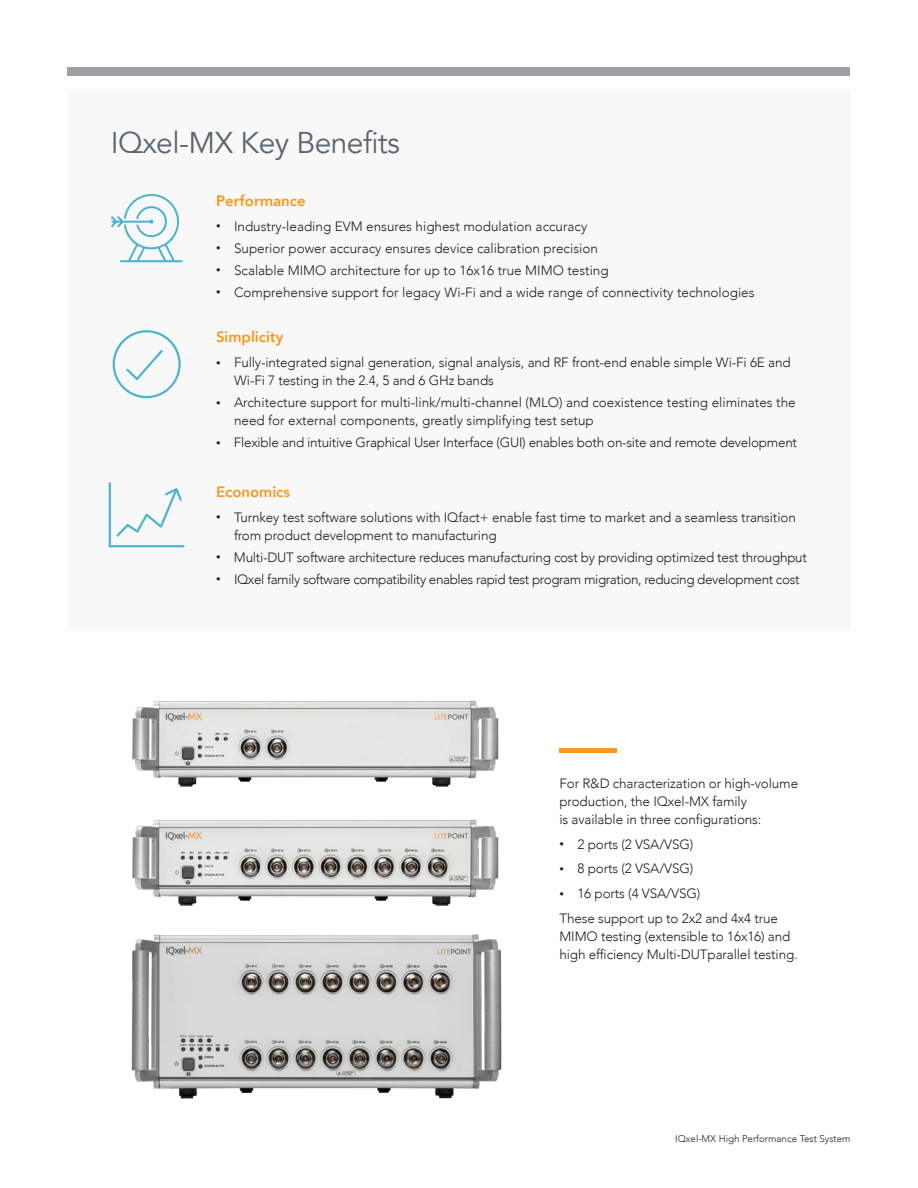
<style>
.page{position:relative;width:918px;height:1188px;background:#fff}
.page>*{position:absolute;margin:0;border:0;box-sizing:border-box;transform-origin:0 0}
.Subhead_1{font:30px "Avenir";letter-spacing:-.02em;color:#5c666f}
.Subhead_1-2{font:800 15px "Avenir";color:#f7971d}
.Body_1{font:300 13.5px/18px "Avenir";letter-spacing:-.01em;color:#231f20}
.Body_1-2{font:300 13.5px "Avenir";letter-spacing:-.03em;color:#231f20}
.Folio{font:300 9.75px "Avenir";color:#231f20}
.s1{font-size:9px}
</style>
<div class="page">
<div style="left:68px;top:90px;width:783px;height:540px;background:#f8f8f9"></div>
<div style="left:68px;top:68px;width:782px;height:8px;background:#a0a1a5"></div>
<img style="left:131px;top:934px;width:371px;height:165px">
<img style="left:132px;top:819px;width:367px;height:87px">
<img style="left:132px;top:700px;width:367px;height:87px">
<svg style="left:111px;top:194px;width:72px;height:68px"></svg>
<svg style="left:108px;top:482px;width:77px;height:66px"></svg>
<div style="left:559px;top:748px;width:58px;height:5px;background:#f7971d"></div>
<svg style="left:126px;top:350px;width:37px;height:30px"></svg>
<div style="left:113px;top:330px;width:68px;height:68px;border:2px solid #4db3cf;border-radius:50%"></div>
<p class="Subhead_1" style="left:111px;top:125px;width:291px">IQxel-MX Key Benefits</p>
<p class="Subhead_1-2" style="left:216px;top:189px;width:91px">Performance</p>
<p class="Body_1" style="left:216px;top:217px;width:373px"><span class="s1">•</span> Industry-leading EVM ensures highest modulation accuracy</p>
<p class="Body_1" style="left:216px;top:239px;width:383px"><span class="s1">•</span> Superior power accuracy ensures device calibration precision</p>
<p class="Body_1" style="left:216px;top:261px;width:394px"><span class="s1">•</span> Scalable MIMO architecture for up to 16x16 true MIMO testing</p>
<p class="Body_1" style="left:216px;top:283px;width:540px"><span class="s1">•</span> Comprehensive support for legacy Wi-Fi and a wide range of connectivity technologies</p>
<p class="Subhead_1-2" style="left:216px;top:326px;width:69px">Simplicity</p>
<p class="Body_1" style="left:234px;top:354px;width:558px;text-indent:-18px"><span class="s1">•</span> Fully-integrated signal generation, signal analysis, and RF front-end enable simple Wi-Fi 6E and<br>Wi-Fi 7 testing in the 2.4, 5 and 6 GHz bands</p>
<p class="Body_1" style="left:234px;top:394px;width:563px;text-indent:-18px"><span class="s1">•</span> Architecture support for multi-link/multi-channel (MLO) and coexistence testing eliminates the need for external components, greatly simplifying test setup</p>
<p class="Body_1" style="left:216px;top:434px;width:583px"><span class="s1">•</span> Flexible and intuitive Graphical User Interface (GUI) enables both on-site and remote development</p>
<p class="Subhead_1-2" style="left:216px;top:480px;width:76px">Economics</p>
<p class="Body_1" style="left:234px;top:508px;width:563px;text-indent:-18px"><span class="s1">•</span> Turnkey test software solutions with IQfact+ enable fast time to market and a seamless transition from product development to manufacturing</p>
<p class="Body_1" style="left:216px;top:548px;width:593px"><span class="s1">•</span> Multi-DUT software architecture reduces manufacturing cost by providing optimized test throughput</p>
<p class="Body_1-2" style="left:216px;top:571px;width:585px"><span class="s1">•</span> IQxel family software compatibility enables rapid test program migration, reducing development cost</p>
<p class="Body_1" style="left:559px;top:774px;width:240px">For R&amp;D characterization or high-volume production, the IQxel-MX family<br>is available in three configurations:</p>
<p class="Body_1" style="left:559px;top:835px;width:135px"><span class="s1">•</span> 2 ports (2 VSA/VSG)</p>
<p class="Body_1" style="left:559px;top:860px;width:135px"><span class="s1">•</span> 8 ports (2 VSA/VSG)</p>
<p class="Body_1" style="left:559px;top:884px;width:142px"><span class="s1">•</span> 16 ports (4 VSA/VSG)</p>
<p class="Body_1" style="left:559px;top:909px;width:240px">These support up to 2x2 and 4x4 true<br>MIMO testing (extensible to 16x16) and high efficiency Multi-DUTparallel testing.</p>
<p class="Folio" style="left:675px;top:1133px;width:177px">IQxel-MX High Performance Test System</p>
</div>
